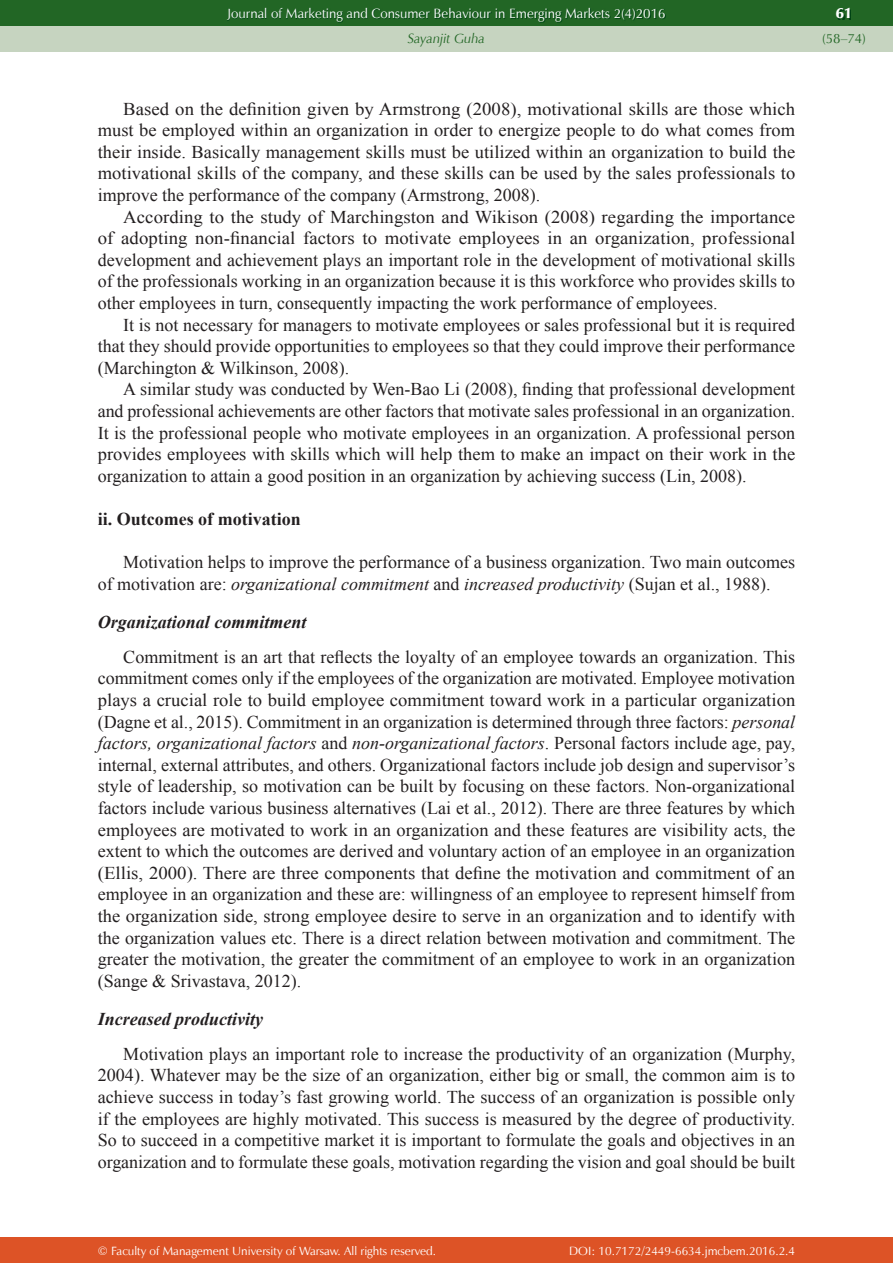
<style>
.page{position:relative;width:893px;height:1263px;background:#fff}
.page>*{position:absolute;margin:0;border:0;box-sizing:border-box;transform-origin:0 0}
.t1{font:18px/21.6px "Times New Roman";color:#231f20;text-align:justify}
.t2{font:18px/21.6px "Times New Roman";color:#231f20;text-align:justify;scale:1.04 1}
.t3{font:italic 700 18px "Times New Roman";color:#231f20}
.t4{font:700 18px "Times New Roman";color:#231f20}
.t5{font:15px "Zapf Humnst Ult EU";color:#fff}
.t6{font:13.5px "Zapf Humnst EU";color:#fff}
.t7{font:italic 13.5px "Zapf Humnst EU";color:#226625}
.t8{font:13.5px "Zapf Humnst EU";color:#226625}
.t9{font:12px "Zapf Humnst EU";color:#fff}
.s1{font-style:italic}
</style>
<div class="page">
<div style="left:0;top:0;width:893px;height:51px;background:#c6d4c0"></div>
<div style="left:0;top:1237px;width:893px;height:26px;background:#dd5326"></div>
<div style="left:0;top:0;width:893px;height:26px;background:#226625"></div>
<img style="left:228px;top:9px;width:438px;height:14px">
<img style="left:837px;top:9px;width:14px;height:11px">
<p class="t6" style="left:227px;top:5px;width:440px">Journal of Marketing and Consumer Behaviour in Emerging Markets 2(4)2016</p>
<p class="t7" style="left:408px;top:30px;width:79px">Sayanjit Guha</p>
<p class="t2" style="left:98px;top:98px;width:672px;text-indent:26px">Based on the definition given by Armstrong (2008), motivational skills are those which must be employed within an organization in order to energize people to do what comes from their inside. Basically management skills must be utilized within an organization to build the motivational skills of the company, and these skills can be used by the sales professionals to improve the performance of the company (Armstrong, 2008).</p>
<p class="t2" style="left:98px;top:206px;width:672px;text-indent:26px">According to the study of Marchingston and Wikison (2008) regarding the importance of adopting non-financial factors to motivate employees in an organization, professional development and achievement plays an important role in the development of motivational skills of the professionals working in an organization because it is this workforce who provides skills to other employees in turn, consequently impacting the work performance of employees.</p>
<p class="t1" style="left:98px;top:314px;width:699px;text-indent:26px">It is not necessary for managers to motivate employees or sales professional but it is required that they should provide opportunities to employees so that they could improve their performance (Marchington &amp; Wilkinson, 2008).</p>
<p class="t1" style="left:98px;top:378px;width:699px;text-indent:26px">A similar study was conducted by Wen-Bao Li (2008), finding that professional development and professional achievements are other factors that motivate sales professional in an organization.<br>It is the professional people who motivate employees in an organization. A professional person provides employees with skills which will help them to make an impact on their work in the organization to attain a good position in an organization by achieving success (Lin, 2008).</p>
<p class="t4" style="left:98px;top:509px;width:204px">ii. Outcomes of motivation</p>
<p class="t1" style="left:98px;top:551px;width:699px;text-indent:26px">Motivation helps to improve the performance of a business organization. Two main outcomes of motivation are: <span class="s1">organizational commitment</span> and <span class="s1">increased productivity</span> (Sujan et al., 1988).</p>
<p class="t3" style="left:98px;top:612px;width:210px">Organizational commitment</p>
<p class="t1" style="left:98px;top:646px;width:699px;text-indent:26px">Commitment is an art that reflects the loyalty of an employee towards an organization. This commitment comes only if the employees of the organization are motivated. Employee motivation plays a crucial role to build employee commitment toward work in a particular organization (Dagne et al., 2015). Commitment in an organization is determined through three factors: <span class="s1">personal factors, organizational factors</span> and <span class="s1">non-organizational factors</span>. Personal factors include age, pay, internal, external attributes, and others. Organizational factors include job design and supervisor’s style of leadership, so motivation can be built by focusing on these factors. Non-organizational factors include various business alternatives (Lai et al., 2012). There are three features by which employees are motivated to work in an organization and these features are visibility acts, the extent to which the outcomes are derived and voluntary action of an employee in an organization (Ellis, 2000). There are three components that define the motivation and commitment of an employee in an organization and these are: willingness of an employee to represent himself from the organization side, strong employee desire to serve in an organization and to identify with the organization values etc. There is a direct relation between motivation and commitment. The greater the motivation, the greater the commitment of an employee to work in an organization (Sange &amp; Srivastava, 2012).</p>
<p class="t3" style="left:98px;top:1009px;width:167px">Increased productivity</p>
<p class="t1" style="left:98px;top:1043px;width:699px;text-indent:26px">Motivation plays an important role to increase the productivity of an organization (Murphy, 2004). Whatever may be the size of an organization, either big or small, the common aim is to achieve success in today’s fast growing world. The success of an organization is possible only if the employees are highly motivated. This success is measured by the degree of productivity.<br>So to succeed in a competitive market it is important to formulate the goals and objectives in an organization and to formulate these goals, motivation regarding the vision and goal should be built</p>
<p class="t5" style="left:836px;top:4px;width:18px">61</p>
<p class="t8" style="left:822px;top:30px;width:45px">(58–74)</p>
<p class="t9" style="left:98px;top:1243px;width:340px">© Faculty of Management University of Warsaw. All rights reserved.</p>
<p class="t9" style="left:569px;top:1243px;width:227px">DOI: 10.7172/2449-6634.jmcbem.2016.2.4</p>
</div>
